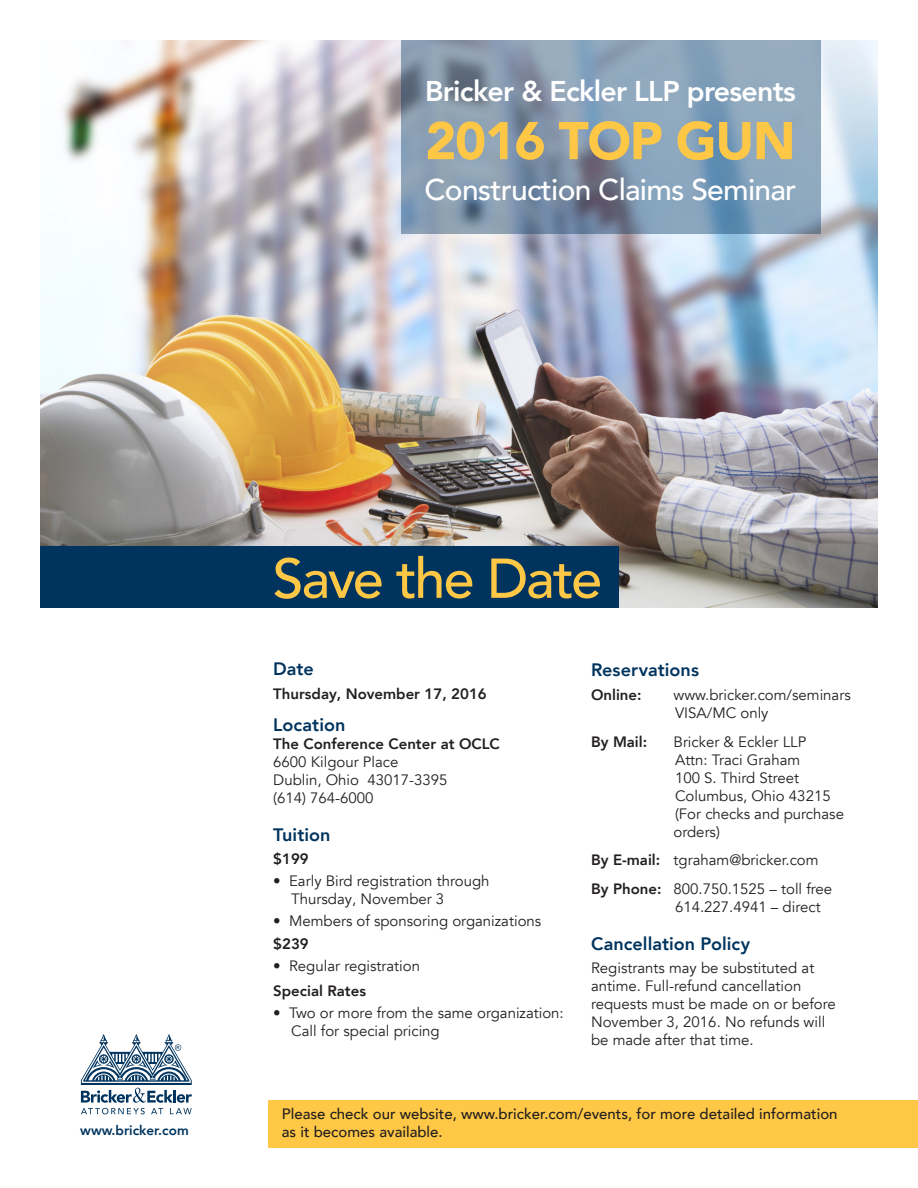
<style>
.page{position:relative;width:918px;height:1188px;background:#fff}
.page>*{position:absolute;margin:0;border:0;box-sizing:border-box;transform-origin:0 0}
.By_line{font:500 55.5px "Avenir LT Com";letter-spacing:-.045em;color:#ffc746}
.t1{font:900 52.5px "Avenir LT Com";letter-spacing:-.025em;color:#ffc746}
.t2{font:500 30px "Avenir LT Com";letter-spacing:-.025em;color:#fff}
.t3{font:800 28.5px "Avenir LT Com";letter-spacing:-.025em;color:#fff}
.Title_1{font:800 18px "Avenir LT Com";letter-spacing:.005em;color:#00345e}
.Bullet_text{font:800 18px "Avenir LT Com";color:#00345e}
.Bullet_text-2{font:15px/18px "Avenir LT Com";color:#231f20}
.t4{font:500 15px/18px "Avenir LT Com";color:#231f20}
.Bullet_text-3{font:800 15px "Avenir LT Com";color:#231f20}
.t5{font:800 13.5px "Avenir LT Com";color:#00345e}
.s1{font-weight:800}
</style>
<div class="page">
<img style="left:40px;top:40px;width:838px;height:568px">
<svg style="left:81px;top:1034px;width:111px;height:80px"></svg>
<div style="left:269px;top:1100px;width:649px;height:48px;background:#ffc746"></div>
<svg style="left:401px;top:40px;width:419px;height:194px;fill:#8aa2b7"></svg>
<div style="left:40px;top:546px;width:579px;height:62px;background:#00345e"></div>
<p class="t3" style="left:425px;top:74px;width:372px">Bricker &amp; Eckler LLP presents</p>
<p class="t1" style="left:425px;top:109px;width:372px">2016 TOP GUN</p>
<p class="t2" style="left:425px;top:171px;width:373px">Construction Claims Seminar</p>
<p class="t5" style="left:80px;top:1122px;width:110px">www.bricker.com</p>
<p class="By_line" style="left:273px;top:546px;width:331px">Save the Date</p>
<p class="Title_1" style="left:273px;top:658px;width:42px">Date</p>
<p class="Bullet_text-3" style="left:273px;top:685px;width:215px">Thursday, November 17, 2016</p>
<p class="Bullet_text" style="left:273px;top:714px;width:74px">Location</p>
<p class="Bullet_text-3" style="left:273px;top:735px;width:228px">The Conference Center at OCLC</p>
<p class="Bullet_text-2" style="left:273px;top:753px;width:127px">6600 Kilgour Place</p>
<p class="Bullet_text-2" style="left:273px;top:771px;width:176px">Dublin, Ohio 43017-3395</p>
<p class="Bullet_text-2" style="left:273px;top:789px;width:102px">(614) 764-6000</p>
<p class="Title_1" style="left:273px;top:824px;width:59px">Tuition</p>
<p class="Bullet_text-3" style="left:273px;top:850px;width:37px">$199</p>
<p class="Bullet_text-2" style="left:291px;top:872px;width:200px;text-indent:-18px">• Early Bird registration through<br>Thursday, November 3</p>
<p class="Bullet_text-2" style="left:273px;top:912px;width:270px">• Members of sponsoring organizations</p>
<p class="Bullet_text-3" style="left:273px;top:935px;width:37px">$239</p>
<p class="Bullet_text-2" style="left:273px;top:957px;width:148px">• Regular registration</p>
<p class="Bullet_text-3" style="left:273px;top:982px;width:94px">Special Rates</p>
<p class="Bullet_text-2" style="left:291px;top:1004px;width:274px;text-indent:-18px">• Two or more from the same organization:<br>Call for special pricing</p>
<p class="Title_1" style="left:591px;top:659px;width:109px">Reservations</p>
<p class="Bullet_text-3" style="left:591px;top:686px;width:52px">Online:</p>
<p class="Bullet_text-2" style="left:674px;top:686px;width:179px">www.bricker.com/seminars</p>
<p class="Bullet_text-2" style="left:675px;top:704px;width:95px">VISA/MC only</p>
<p class="Bullet_text-3" style="left:591px;top:732px;width:58px">By Mail:</p>
<p class="Bullet_text-2" style="left:674px;top:733px;width:134px">Bricker &amp; Eckler LLP</p>
<p class="Bullet_text-2" style="left:675px;top:751px;width:127px">Attn: Traci Graham</p>
<p class="Bullet_text-2" style="left:675px;top:769px;width:126px">100 S. Third Street</p>
<p class="Bullet_text-2" style="left:675px;top:787px;width:157px">Columbus, Ohio 43215</p>
<p class="Bullet_text-2" style="left:674px;top:805px;width:172px">(For checks and purchase orders)</p>
<p class="Bullet_text-2" style="left:591px;top:851px;width:229px"><span class="s1">By E-mail:</span> tgraham@bricker.com</p>
<p class="Bullet_text-2" style="left:591px;top:880px;width:243px"><span class="s1">By Phone:</span> 800.750.1525 – toll free</p>
<p class="Bullet_text-2" style="left:675px;top:898px;width:147px">614.227.4941 – direct</p>
<p class="Title_1" style="left:591px;top:933px;width:161px">Cancellation Policy</p>
<p class="Bullet_text-2" style="left:591px;top:959px;width:246px">Registrants may be substituted at antime. Full-refund cancellation requests must be made on or before<br>November 3, 2016. No refunds will be made after that time.</p>
<p class="t4" style="left:282px;top:1105px;width:557px">Please check our website, www.bricker.com/events, for more detailed information as it becomes available.</p>
</div>
